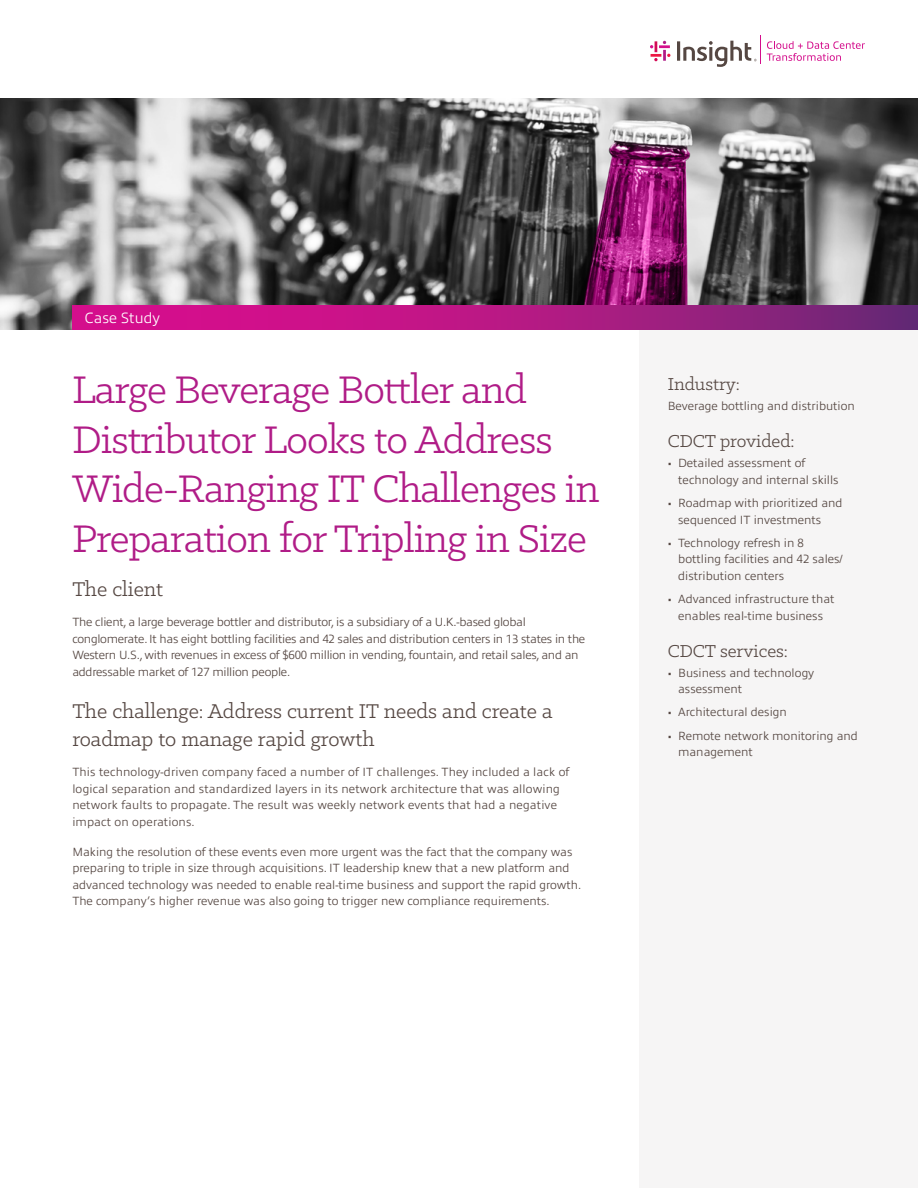
<style>
.page{position:relative;width:918px;height:1188px;background:#fff}
.page>*{position:absolute;margin:0;border:0;box-sizing:border-box;transform-origin:0 0}
.t1{font:43.5px/49.5px "Klinic Slab";letter-spacing:-.02em;color:#b01c87}
.t2{font:22.5px/28.5px "Klinic Slab";color:#554742}
.t3{font:19.5px "Klinic Slab";color:#554742}
.t4{font:300 15px "Allumi Pro";color:#fff}
.t5{font:300 12px/16.5px "Allumi Pro";color:#554742}
.t6{font:300 12px/16.5px "Allumi Pro";letter-spacing:-.02em;color:#554742}
</style>
<div class="page">
<div style="left:639px;top:305px;width:279px;height:883px;background:#f6f5f5"></div>
<img style="left:0;top:98px;width:918px;height:232px">
<svg style="left:72px;top:305px;width:846px;height:25px"></svg>
<svg style="left:767px;top:41px;width:98px;height:20px"></svg>
<svg style="left:650px;top:41px;width:20px;height:20px"></svg>
<svg style="left:677px;top:35px;width:84px;height:32px"></svg>
<p class="t4" style="left:85px;top:307px;width:77px">Case Study</p>
<h1 class="t1" style="left:72px;top:364px;width:529px">Large Beverage Bottler and<br>Distributor Looks to Address<br>Wide-Ranging IT Challenges in<br>Preparation for Tripling in Size</h1>
<h2 class="t2" style="left:72px;top:575px;width:92px">The client</h2>
<p class="t6" style="left:72px;top:613px;width:514px">The client, a large beverage bottler and distributor, is a subsidiary of a U.K.-based global conglomerate. It has eight bottling facilities and 42 sales and distribution centers in 13 states in the Western U.S., with revenues in excess of $600 million in vending, fountain, and retail sales, and an addressable market of 127 million people.</p>
<h2 class="t2" style="left:72px;top:696px;width:482px">The challenge: Address current IT needs and create a roadmap to manage rapid growth</h2>
<p class="t5" style="left:72px;top:763px;width:499px">This technology-driven company faced a number of IT challenges. They included a lack of logical separation and standardized layers in its network architecture that was allowing network faults to propagate. The result was weekly network events that had a negative impact on operations.</p>
<p class="t5" style="left:72px;top:843px;width:510px">Making the resolution of these events even more urgent was the fact that the company was preparing to triple in size through acquisitions. IT leadership knew that a new platform and advanced technology was needed to enable real-time business and support the rapid growth.<br>The company’s higher revenue was also going to trigger new compliance requirements.</p>
<h3 class="t3" style="left:668px;top:372px;width:74px">Industry:</h3>
<p class="t5" style="left:668px;top:397px;width:189px">Beverage bottling and distribution</p>
<h3 class="t3" style="left:668px;top:429px;width:128px">CDCT provided:</h3>
<p class="t5" style="left:678px;top:454px;width:162px;text-indent:-10px">• Detailed assessment of technology and internal skills</p>
<p class="t5" style="left:678px;top:494px;width:166px;text-indent:-10px">• Roadmap with prioritized and sequenced IT investments</p>
<p class="t5" style="left:678px;top:534px;width:166px;text-indent:-10px">• Technology refresh in 8 bottling facilities and 42 sales/ distribution centers</p>
<p class="t5" style="left:668px;top:590px;width:168px;text-align:center">• Advanced infrastructure that enables real-time business</p>
<h3 class="t3" style="left:668px;top:638px;width:122px">CDCT services:</h3>
<p class="t5" style="left:678px;top:663px;width:138px;text-indent:-10px">• Business and technology assessment</p>
<p class="t5" style="left:668px;top:703px;width:121px">• Architectural design</p>
<p class="t5" style="left:678px;top:726px;width:181px;text-indent:-10px">• Remote network monitoring and management</p>
</div>
